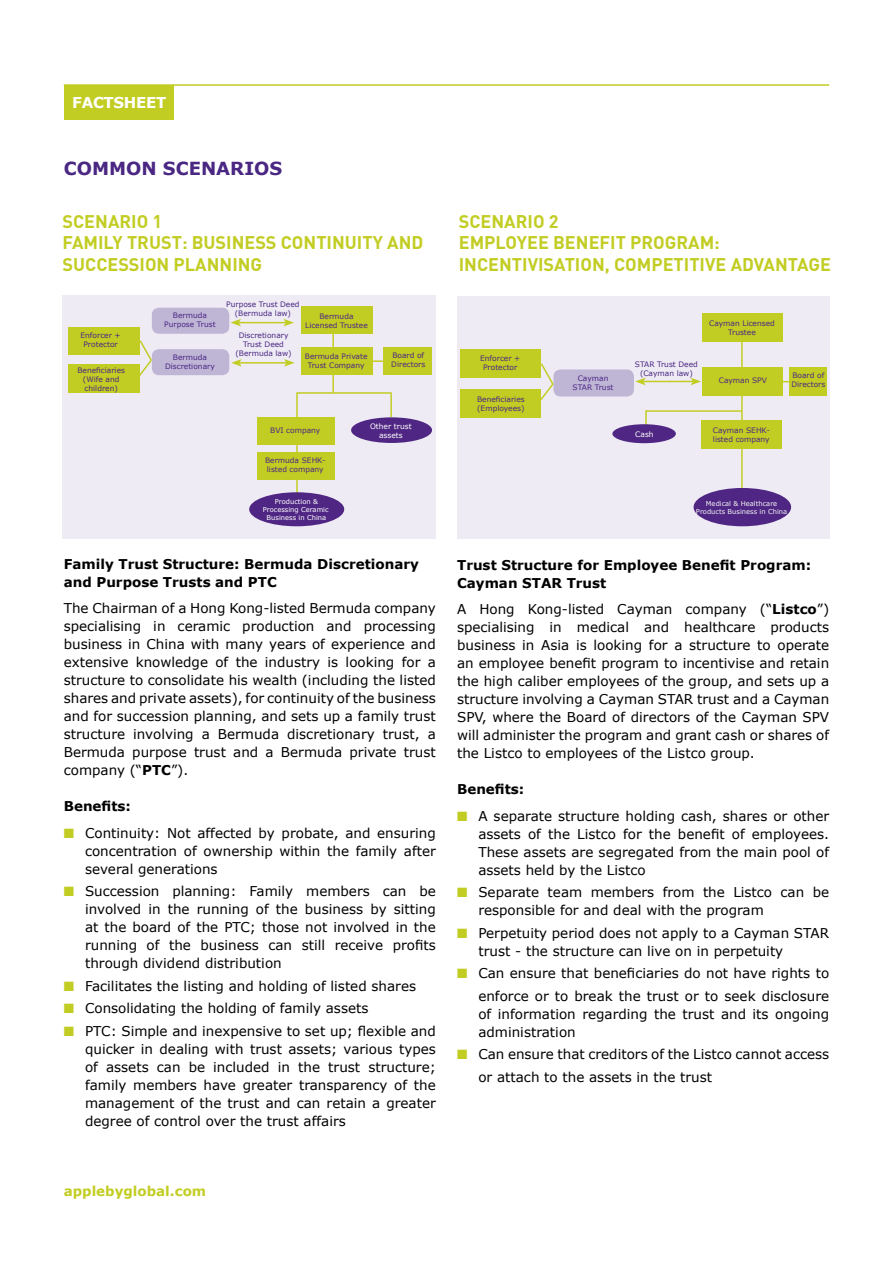
<style>
.page{position:relative;width:893px;height:1263px;background:#fff}
.page>*{position:absolute;margin:0;border:0;box-sizing:border-box;transform-origin:0 0}
.t1{font:700 18px/21.6px "DIN";color:#c2cd23}
.t2{font:700 18px "Verdana";color:#4a2783}
.t3{font:700 15px "Verdana";letter-spacing:-.02em;color:#fff}
.t4{font:13.5px/18px "Verdana";color:#000;text-align:justify}
.t5{font:700 13.5px/18px "Verdana";color:#000}
.t6{font:700 13.5px "Verdana";color:#c2cd23}
.t7{font:7.5px/9px "Verdana";color:#4a2783;text-align:center}
.t8{font:7.5px/9px "Verdana";color:#fff;text-align:center}
.t9{font:6.75px/8.1px "Verdana";color:#fff;text-align:center}
.t10{font:6.75px/8.1px "Verdana";color:#f3f4f4;text-align:center}
.s1{font-weight:700}
.s2{color:#c2cd23}
</style>
<div class="page">
<hr style="left:64px;top:84px;width:765px;height:2px;background:#c2cd23">
<div style="left:64px;top:85px;width:110px;height:34px;background:#c2cd23"></div>
<div style="left:63px;top:295px;width:373px;height:244px;background:#eeebf4"></div>
<hr style="left:332px;top:334px;width:2px;height:59px;background:#c2cd23">
<div style="left:68px;top:327px;width:72px;height:27px;background:#c2cd23"></div>
<div style="left:68px;top:365px;width:72px;height:28px;background:#c2cd23"></div>
<div style="left:152px;top:308px;width:77px;height:26px;background:#bfb5d5;border-radius:7px"></div>
<div style="left:152px;top:349px;width:77px;height:26px;background:#bfb5d5;border-radius:7px"></div>
<hr style="left:239px;top:322px;width:47px;height:1px;background:#c2cd23">
<svg style="left:231px;top:319px;width:10px;height:7px"></svg>
<svg style="left:283px;top:319px;width:11px;height:7px"></svg>
<hr style="left:239px;top:362px;width:47px;height:2px;background:#c2cd23">
<svg style="left:231px;top:359px;width:11px;height:8px"></svg>
<svg style="left:284px;top:359px;width:11px;height:8px"></svg>
<div style="left:301px;top:307px;width:71px;height:27px;background:#c2cd23"></div>
<div style="left:301px;top:347px;width:71px;height:27px;background:#c2cd23"></div>
<div style="left:384px;top:347px;width:48px;height:27px;background:#c2cd23"></div>
<svg style="left:135px;top:340px;width:18px;height:36px"></svg>
<hr style="left:297px;top:392px;width:95px;height:2px;background:#c2cd23">
<hr style="left:296px;top:393px;width:2px;height:100px;background:#c2cd23">
<hr style="left:390px;top:393px;width:2px;height:24px;background:#c2cd23">
<div style="left:257px;top:417px;width:78px;height:27px;background:#c2cd23"></div>
<div style="left:257px;top:452px;width:78px;height:27px;background:#c2cd23"></div>
<div style="left:249px;top:492px;width:95px;height:34px;background:#4f2683;border-radius:50%"></div>
<div style="left:351px;top:417px;width:81px;height:26px;background:#4f2683;border-radius:50%"></div>
<hr style="left:368px;top:360px;width:25px;height:2px;background:#c2cd23">
<div style="left:457px;top:296px;width:372px;height:243px;background:#eeebf4"></div>
<hr style="left:741px;top:342px;width:2px;height:155px;background:#c2cd23">
<div style="left:461px;top:350px;width:80px;height:28px;background:#c2cd23"></div>
<div style="left:461px;top:390px;width:80px;height:28px;background:#c2cd23"></div>
<div style="left:553px;top:369px;width:81px;height:27px;background:#bfb5d5;border-radius:7px"></div>
<hr style="left:643px;top:381px;width:50px;height:1px;background:#c2cd23">
<svg style="left:635px;top:378px;width:11px;height:7px"></svg>
<svg style="left:691px;top:378px;width:10px;height:7px"></svg>
<div style="left:702px;top:313px;width:80px;height:29px;background:#c2cd23"></div>
<div style="left:702px;top:367px;width:80px;height:28px;background:#c2cd23"></div>
<div style="left:789px;top:367px;width:38px;height:28px;background:#c2cd23"></div>
<svg style="left:536px;top:363px;width:19px;height:38px"></svg>
<div style="left:701px;top:421px;width:81px;height:28px;background:#c2cd23"></div>
<hr style="left:646px;top:410px;width:95px;height:2px;background:#c2cd23">
<hr style="left:645px;top:410px;width:2px;height:24px;background:#c2cd23">
<div style="left:612px;top:424px;width:64px;height:19px;background:#4f2683;border-radius:50%"></div>
<div style="left:694px;top:488px;width:97px;height:38px;background:#4f2683;border-radius:50%"></div>
<p class="t3" style="left:72px;top:92px;width:96px">FACTSHEET</p>
<h1 class="t2" style="left:64px;top:156px;width:220px">COMMON SCENARIOS</h1>
<h1 class="t1" style="left:63px;top:210px;width:362px">SCENARIO 1<br>FAMILY TRUST: BUSINESS CONTINUITY AND<br>SUCCESSION PLANNING</h1>
<p class="t7" style="left:80px;top:331px;width:42px">Enforcer +<br>Protector</p>
<p class="t7" style="left:77px;top:366px;width:49px">Beneficiaries (Wife and children)</p>
<p class="t7" style="left:164px;top:311px;width:53px">Bermuda<br>Purpose Trust</p>
<p class="t7" style="left:165px;top:353px;width:51px">Bermuda<br>Discretionary</p>
<p class="t7" style="left:226px;top:300px;width:75px">Purpose Trust Deed (Bermuda law)</p>
<p class="t7" style="left:235px;top:331px;width:58px">Discretionary<br>Trust Deed (Bermuda law)</p>
<p class="t7" style="left:305px;top:311px;width:64px">Bermuda<br>Licensed Trustee</p>
<p class="t7" style="left:305px;top:351px;width:64px">Bermuda Private<br>Trust Company</p>
<p class="t7" style="left:391px;top:351px;width:36px;text-align:left">Board of<br>Directors</p>
<p class="t7" style="left:270px;top:425px;width:52px">BVI company</p>
<p class="t7" style="left:265px;top:455px;width:62px;text-align:left">Bermuda SEHK&shy;listed company</p>
<p class="t9" style="left:263px;top:497px;width:67px">Production &amp;<br>Processing Ceramic<br>Business in China</p>
<p class="t8" style="left:370px;top:421px;width:43px">Other trust assets</p>
<p class="t5" style="left:64px;top:555px;width:357px">Family Trust Structure: Bermuda Discretionary and Purpose Trusts and PTC</p>
<p class="t4" style="left:64px;top:599px;width:374px">The Chairman of a Hong Kong-listed Bermuda company specialising in ceramic production and processing business in China with many years of experience and extensive knowledge of the industry is looking for a structure to consolidate his wealth (including the listed shares and private assets), for continuity of the business and for succession planning, and sets up a family trust structure involving a Bermuda discretionary trust, a Bermuda purpose trust and a Bermuda private trust company (“<span class="s1">PTC</span>”).</p>
<p class="t5" style="left:64px;top:797px;width:69px">Benefits:</p>
<p class="t4" style="left:85px;top:824px;width:352px;text-indent:-21px"><span class="s2">■</span> Continuity: Not affected by probate, and ensuring concentration of ownership within the family after several generations</p>
<p class="t4" style="left:85px;top:882px;width:352px;text-indent:-21px"><span class="s2">■</span> Succession planning: Family members can be involved in the running of the business by sitting at the board of the PTC; those not involved in the running of the business can still receive profits through dividend distribution</p>
<p class="t4" style="left:64px;top:977px;width:354px"><span class="s2">■</span> Facilitates the listing and holding of listed shares</p>
<p class="t4" style="left:64px;top:999px;width:306px"><span class="s2">■</span> Consolidating the holding of family assets</p>
<p class="t4" style="left:85px;top:1022px;width:352px;text-indent:-21px"><span class="s2">■</span> PTC: Simple and inexpensive to set up; flexible and quicker in dealing with trust assets; various types of assets can be included in the trust structure; family members have greater transparency of the management of the trust and can retain a greater degree of control over the trust affairs</p>
<h1 class="t1" style="left:459px;top:210px;width:374px">SCENARIO 2<br>EMPLOYEE BENEFIT PROGRAM:<br>INCENTIVISATION, COMPETITIVE ADVANTAGE</h1>
<p class="t7" style="left:480px;top:354px;width:42px">Enforcer +<br>Protector</p>
<p class="t7" style="left:477px;top:395px;width:49px;text-align:left">Beneficiaries (Employees)</p>
<p class="t7" style="left:573px;top:373px;width:42px">Cayman<br>STAR Trust</p>
<p class="t7" style="left:635px;top:360px;width:65px">STAR Trust Deed (Cayman law)</p>
<p class="t7" style="left:709px;top:319px;width:67px">Cayman Licensed<br>Trustee</p>
<p class="t7" style="left:719px;top:376px;width:50px">Cayman SPV</p>
<p class="t7" style="left:791px;top:371px;width:36px;text-align:left">Board of<br>Directors</p>
<p class="t8" style="left:635px;top:429px;width:20px">Cash</p>
<p class="t7" style="left:713px;top:426px;width:59px;text-align:left">Cayman SEHK&shy;listed company</p>
<p class="t10" style="left:696px;top:499px;width:93px">Medical &amp; Healthcare<br>Products Business in China</p>
<p class="t5" style="left:457px;top:556px;width:356px">Trust Structure for Employee Benefit Program:<br>Cayman STAR Trust</p>
<p class="t4" style="left:457px;top:600px;width:374px">A Hong Kong-listed Cayman company (“<span class="s1">Listco</span>”) specialising in medical and healthcare products business in Asia is looking for a structure to operate an employee benefit program to incentivise and retain the high caliber employees of the group, and sets up a structure involving a Cayman STAR trust and a Cayman SPV, where the Board of directors of the Cayman SPV will administer the program and grant cash or shares of the Listco to employees of the Listco group.</p>
<p class="t5" style="left:457px;top:780px;width:69px">Benefits:</p>
<p class="t4" style="left:478px;top:807px;width:352px;text-indent:-21px"><span class="s2">■</span> A separate structure holding cash, shares or other assets of the Listco for the benefit of employees.<br>These assets are segregated from the main pool of assets held by the Listco</p>
<p class="t4" style="left:478px;top:883px;width:352px;text-indent:-21px"><span class="s2">■</span> Separate team members from the Listco can be responsible for and deal with the program</p>
<p class="t4" style="left:478px;top:924px;width:352px;text-indent:-21px"><span class="s2">■</span> Perpetuity period does not apply to a Cayman STAR trust - the structure can live on in perpetuity</p>
<p class="t4" style="left:457px;top:962px;width:374px;line-height:22.5px;text-align:right"><span class="s2">■</span> Can ensure that beneficiaries do not have rights to enforce or to break the trust or to seek disclosure</p>
<p class="t4" style="left:478px;top:1005px;width:352px">of information regarding the trust and its ongoing administration</p>
<p class="t4" style="left:478px;top:1043px;width:352px;line-height:22.5px;text-indent:-21px"><span class="s2">■</span> Can ensure that creditors of the Listco cannot access or attach to the assets in the trust</p>
<p class="t6" style="left:64px;top:1182px;width:144px">applebyglobal.com</p>
</div>
